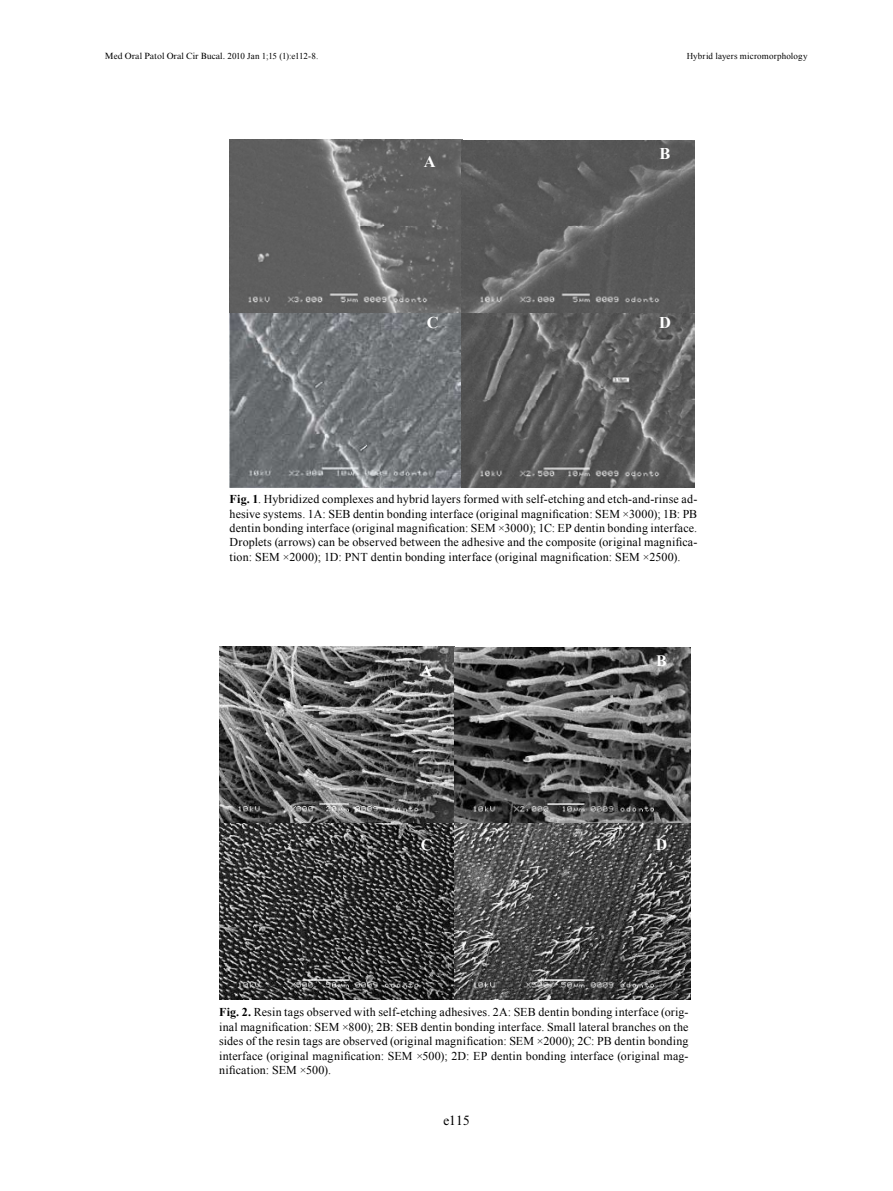
<style>
.page{position:relative;width:893px;height:1191px;background:#fff}
.page>*{position:absolute;margin:0;border:0;box-sizing:border-box;transform-origin:0 0}
.t1{font:700 16.35px "Times New Roman";color:#fff}
.t2{font:700 15.9px "Times New Roman";color:#fff}
.t3{font:13.5px "Times New Roman MT Std";color:#000}
.t4{font:12px/14.4px "Times New Roman";letter-spacing:.015em;color:#000;text-align:justify}
.t5{font:9px "Times New Roman MT Std";color:#000}
.t6{font:9px "Times New Roman";letter-spacing:.015em;color:#000}
.s1{font-family:"Times New Roman"}
.s2{font-weight:700}
</style>
<div class="page">
<img style="left:230px;top:139px;width:464px;height:349px">
<img style="left:220px;top:646px;width:470px;height:354px">
<p class="t5" style="left:105px;top:51px;width:215px">Med Oral Patol Oral Cir Bucal. <span class="s1">2010 Jan 1;15 (1):e112-8.</span></p>
<p class="t6" style="left:687px;top:50px;width:122px">Hybrid layers micromorphology</p>
<h1 class="t1" style="left:424px;top:150px;width:13px">A</h1>
<h1 class="t1" style="left:659px;top:142px;width:12px">B</h1>
<h1 class="t1" style="left:427px;top:311px;width:13px">C</h1>
<h1 class="t1" style="left:659px;top:311px;width:13px">D</h1>
<p class="t4" style="left:230px;top:492px;width:469px"><span class="s2">Fig. 1</span>. Hybridized complexes and hybrid layers formed with self-etching and etch-and-rinse ad&shy;hesive systems. 1A: SEB dentin bonding interface (original magnification: SEM ×3000); 1B: PB dentin bonding interface (original magnification: SEM ×3000); 1C: EP dentin bonding interface.<br>Droplets (arrows) can be observed between the adhesive and the composite (original magnifica&shy;tion: SEM ×2000); 1D: PNT dentin bonding interface (original magnification: SEM ×2500).</p>
<h2 class="t2" style="left:421px;top:660px;width:13px">A</h2>
<h2 class="t2" style="left:656px;top:649px;width:12px">B</h2>
<h2 class="t2" style="left:421px;top:833px;width:13px">C</h2>
<h2 class="t2" style="left:656px;top:833px;width:13px">D</h2>
<p class="t4" style="left:219px;top:1005px;width:471px"><span class="s2">Fig. 2.</span> Resin tags observed with self-etching adhesives. 2A: SEB dentin bonding interface (orig&shy;inal magnification: SEM ×800); 2B: SEB dentin bonding interface. Small lateral branches on the sides of the resin tags are observed (original magnification: SEM ×2000); 2C: PB dentin bonding interface (original magnification: SEM ×500); 2D: EP dentin bonding interface (original mag&shy;nification: SEM ×500).</p>
<p class="t3" style="left:443px;top:1112px;width:28px">e115</p>
</div>
